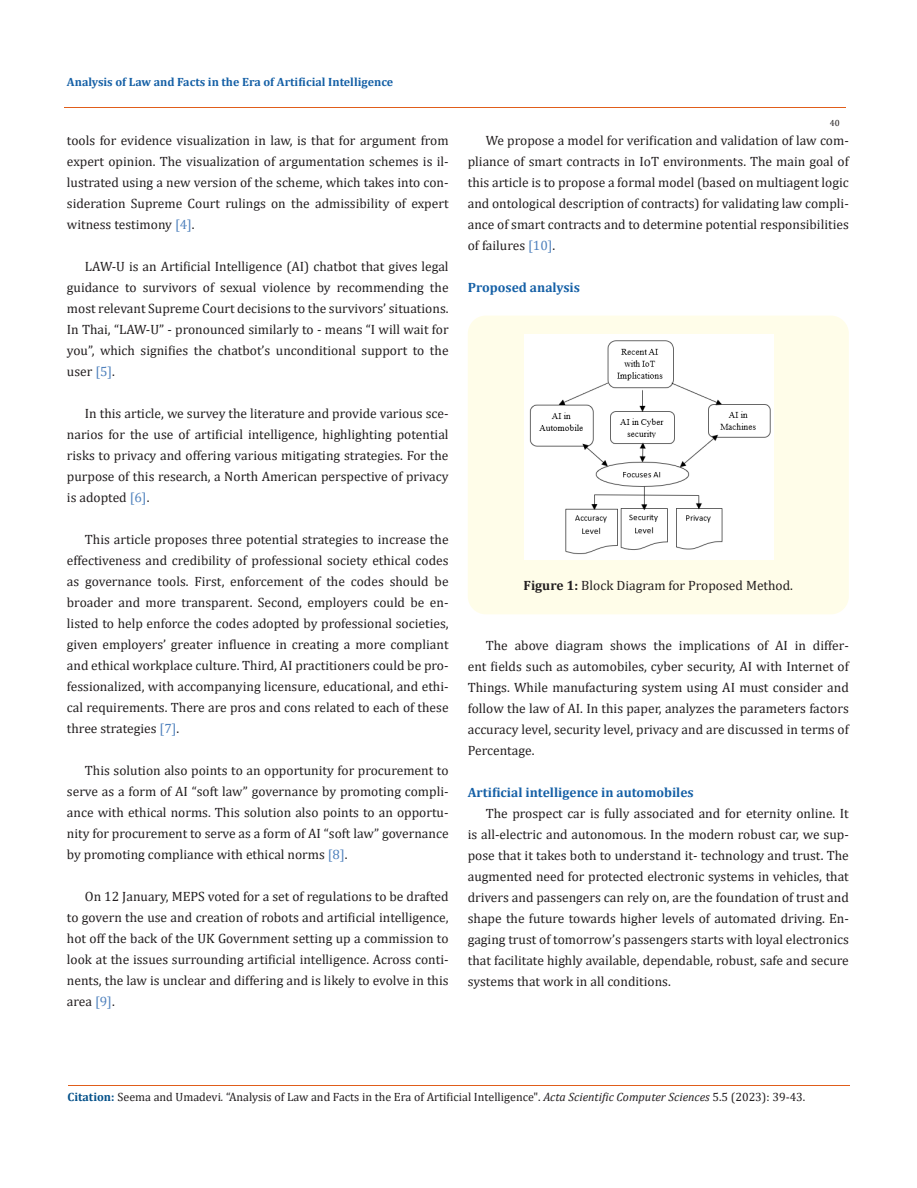
<style>
.page{position:relative;width:917px;height:1188px;background:#fff}
.page>*{position:absolute;margin:0;border:0;box-sizing:border-box;transform-origin:0 0}
.List_Paragraph{font:13.5px/21px "Cambria";color:#231f20;text-align:justify}
.t1{font:700 13.5px "Cambria";color:#1560a6}
.t2{font:12px "Cambria";color:#231f20}
.t3{font:700 12px "Cambria";color:#1560a6}
.t4{font:9px "Cambria";color:#231f20}
.s1{color:#4f81bd}
.s2{font-weight:700}
.s3{font-weight:700;color:#035089}
.s4{font-style:italic}
</style>
<div class="page">
<div style="left:468px;top:316px;width:380px;height:298px;background:#fffde9;border-radius:18px"></div>
<img style="left:524px;top:334px;width:249px;height:225px">
<hr style="left:64px;top:108px;width:781px;height:1px;background:#e05d1a">
<hr style="left:68px;top:1085px;width:781px;height:1px;background:#e05d1a">
<p class="t3" style="left:67px;top:73px;width:328px">Analysis of Law and Facts in the Era of Artificial Intelligence</p>
<p class="List_Paragraph" style="left:67px;top:130px;width:383px">tools for evidence visualization in law, is that for argument from expert opinion. The visualization of argumentation schemes is il&shy;lustrated using a new version of the scheme, which takes into con&shy;sideration Supreme Court rulings on the admissibility of expert witness testimony <span class="s1">[4]</span>.</p>
<p class="List_Paragraph" style="left:67px;top:256px;width:383px;text-indent:18px">LAW-U is an Artificial Intelligence (AI) chatbot that gives legal guidance to survivors of sexual violence by recommending the most relevant Supreme Court decisions to the survivors’ situations.<br>In Thai, “LAW-U” - pronounced similarly to - means “I will wait for you”, which signifies the chatbot’s unconditional support to the user <span class="s1">[5]</span>.</p>
<p class="List_Paragraph" style="left:67px;top:403px;width:383px;text-indent:18px">In this article, we survey the literature and provide various sce&shy;narios for the use of artificial intelligence, highlighting potential risks to privacy and offering various mitigating strategies. For the purpose of this research, a North American perspective of privacy is adopted <span class="s1">[6]</span>.</p>
<p class="List_Paragraph" style="left:67px;top:529px;width:383px;text-indent:18px">This article proposes three potential strategies to increase the effectiveness and credibility of professional society ethical codes as governance tools. First, enforcement of the codes should be broader and more transparent. Second, employers could be en&shy;listed to help enforce the codes adopted by professional societies, given employers’ greater influence in creating a more compliant and ethical workplace culture. Third, AI practitioners could be pro&shy;fessionalized, with accompanying licensure, educational, and ethi&shy;cal requirements. There are pros and cons related to each of these three strategies <span class="s1">[7]</span>.</p>
<p class="List_Paragraph" style="left:67px;top:760px;width:383px;text-indent:18px">This solution also points to an opportunity for procurement to serve as a form of AI “soft law” governance by promoting compli&shy;ance with ethical norms. This solution also points to an opportu&shy;nity for procurement to serve as a form of AI “soft law” governance by promoting compliance with ethical norms <span class="s1">[8]</span>.</p>
<p class="List_Paragraph" style="left:67px;top:886px;width:383px;text-indent:18px">On 12 January, MEPS voted for a set of regulations to be drafted to govern the use and creation of robots and artificial intelligence, hot off the back of the UK Government setting up a commission to look at the issues surrounding artificial intelligence. Across conti&shy;nents, the law is unclear and differing and is likely to evolve in this area <span class="s1">[9]</span>.</p>
<p class="t4" style="left:829px;top:118px;width:11px">40</p>
<p class="List_Paragraph" style="left:468px;top:130px;width:382px;text-indent:18px">We propose a model for verification and validation of law com&shy;pliance of smart contracts in IoT environments. The main goal of this article is to propose a formal model (based on multiagent logic and ontological description of contracts) for validating law compli&shy;ance of smart contracts and to determine potential responsibilities of failures <span class="s1">[10]</span>.</p>
<p class="t1" style="left:468px;top:278px;width:114px">Proposed analysis</p>
<p class="List_Paragraph" style="left:523px;top:575px;width:271px"><span class="s2">Figure 1:</span> Block Diagram for Proposed Method.</p>
<p class="List_Paragraph" style="left:468px;top:634px;width:382px;text-indent:18px">The above diagram shows the implications of AI in differ&shy;ent fields such as automobiles, cyber security, AI with Internet of Things. While manufacturing system using AI must consider and follow the law of AI. In this paper, analyzes the parameters factors accuracy level, security level, privacy and are discussed in terms of Percentage.</p>
<p class="t1" style="left:468px;top:782px;width:227px">Artificial intelligence in automobiles</p>
<p class="List_Paragraph" style="left:468px;top:802px;width:382px;text-indent:18px">The prospect car is fully associated and for eternity online. It is all-electric and autonomous. In the modern robust car, we sup&shy;pose that it takes both to understand it- technology and trust. The augmented need for protected electronic systems in vehicles, that drivers and passengers can rely on, are the foundation of trust and shape the future towards higher levels of automated driving. En&shy;gaging trust of tomorrow’s passengers starts with loyal electronics that facilitate highly available, dependable, robust, safe and secure systems that work in all conditions.</p>
<p class="t2" style="left:68px;top:1090px;width:739px"><span class="s3">Citation:</span> Seema and Umadevi<span class="s4">.</span> “Analysis of Law and Facts in the Era of Artificial Intelligence". <span class="s4">Acta Scientific Computer Sciences</span> 5.5 (2023): 39-43.</p>
</div>
